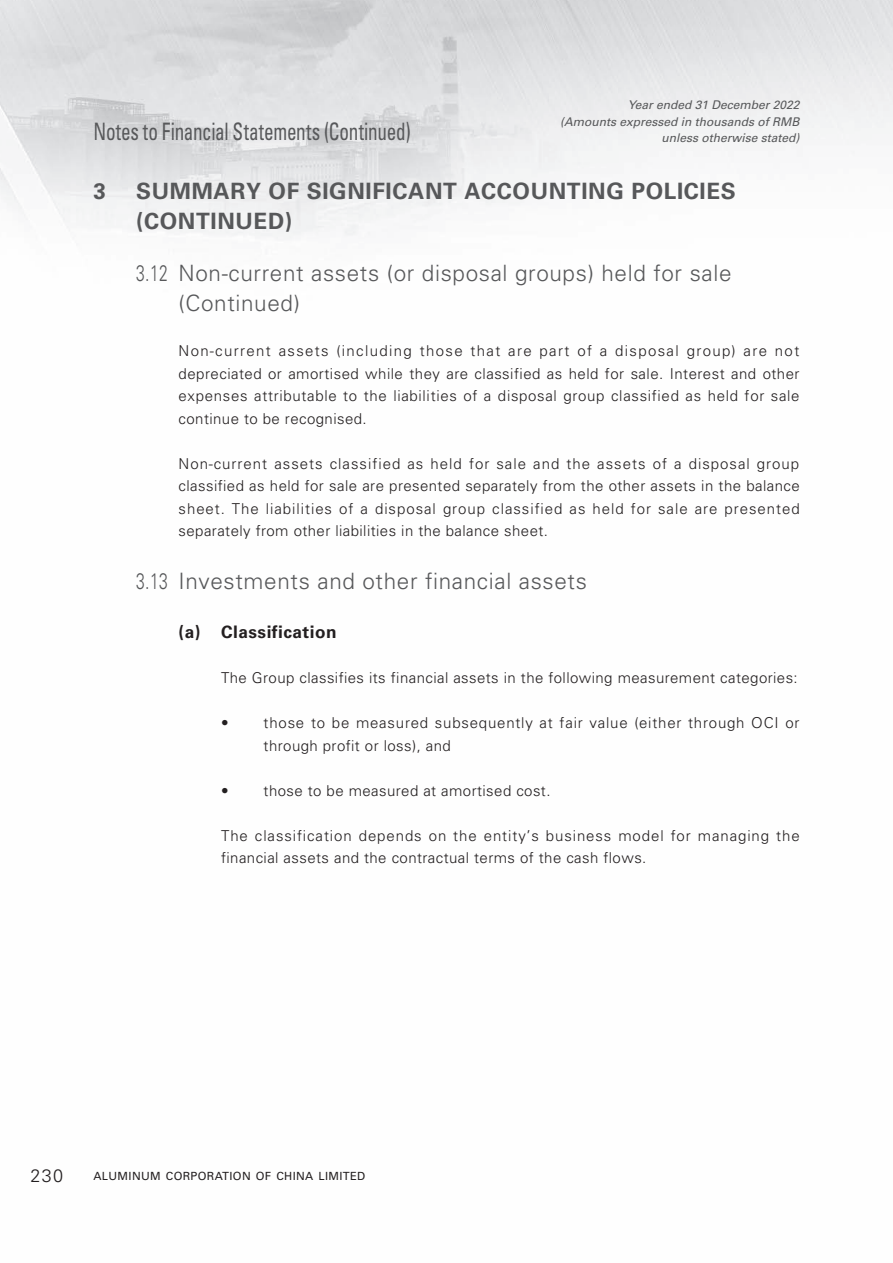
<style>
.page{position:relative;width:893px;height:1263px;background:#fff}
.page>*{position:absolute;margin:0;border:0;box-sizing:border-box;transform-origin:0 0}
.t1{font:condensed 24px "Univers LT Std";letter-spacing:-.01em;color:#57585a;scale:.8 1}
.t2{font:300 22.5px/30px "Univers LT Std";letter-spacing:.03em;color:#57585a;scale:.7 1}
.t3{font:700 22.5px/30px "Univers LT Std";letter-spacing:.03em;color:#57585a}
.t4{font:300 18px "Univers LT Std";color:#231f20}
.t5{font:700 17.25px "Univers LT Std";letter-spacing:.03em;color:#231f20}
.t6{font:300 15px/22.5px "Univers LT Std";letter-spacing:.03em;color:#231f20;text-align:justify}
.t7{font:300 15px/22.5px "Univers LT Std";letter-spacing:.06em;color:#231f20}
.t8{font:300 15px/22.5px "Univers LT Std";letter-spacing:.055em;color:#231f20}
.t9{font:italic 12px/16.5px "Univers LT Std";color:#57585a;text-align:right}
.t10{font:11.25px "Univers LT Std";letter-spacing:.03em;color:#231f20}
</style>
<div class="page">
<img style="left:0;top:0;width:893px;height:240px">
<p class="t9" style="left:560px;top:97px;width:241px">Year ended 31 December 2022<br>(Amounts expressed in thousands of RMB unless otherwise stated)</p>
<h1 class="t1" style="left:94px;top:116px;width:398px">Notes to Financial Statements (Continued)</h1>
<h2 class="t3" style="left:94px;top:176px;width:14px">3</h2>
<h2 class="t3" style="left:136px;top:176px;width:601px">SUMMARY OF SIGNIFICANT ACCOUNTING POLICIES (CONTINUED)</h2>
<h2 class="t2" style="left:179px;top:258px;width:791px;text-indent:-43px">3.12 Non-current assets (or disposal groups) held for sale (Continued)</h2>
<p class="t6" style="left:179px;top:340px;width:622px">Non-current assets (including those that are part of a disposal group) are not depreciated or amortised while they are classified as held for sale. Interest and other expenses attributable to the liabilities of a disposal group classified as held for sale continue to be recognised.</p>
<p class="t6" style="left:179px;top:452px;width:623px">Non-current assets classified as held for sale and the assets of a disposal group classified as held for sale are presented separately from the other assets in the balance sheet. The liabilities of a disposal group classified as held for sale are presented separately from other liabilities in the balance sheet.</p>
<h2 class="t2" style="left:136px;top:566px;width:646px">3.13 Investments and other financial assets</h2>
<p class="t5" style="left:179px;top:622px;width:160px">(a) Classification</p>
<p class="t6" style="left:221px;top:667px;width:578px">The Group classifies its financial assets in the following measurement categories:</p>
<p class="t8" style="left:264px;top:712px;width:537px;text-indent:-43px">• those to be measured subsequently at fair value (either through OCI or through profit or loss), and</p>
<p class="t6" style="left:221px;top:779px;width:331px">• those to be measured at amortised cost.</p>
<p class="t7" style="left:221px;top:824px;width:580px">The classification depends on the entity’s business model for managing the financial assets and the contractual terms of the cash flows.</p>
<p class="t4" style="left:31px;top:1165px;width:34px">230</p>
<p class="t10" style="left:94px;top:1169px;width:273px">ALUMINUM CORPORATION OF CHINA LIMITED</p>
</div>
